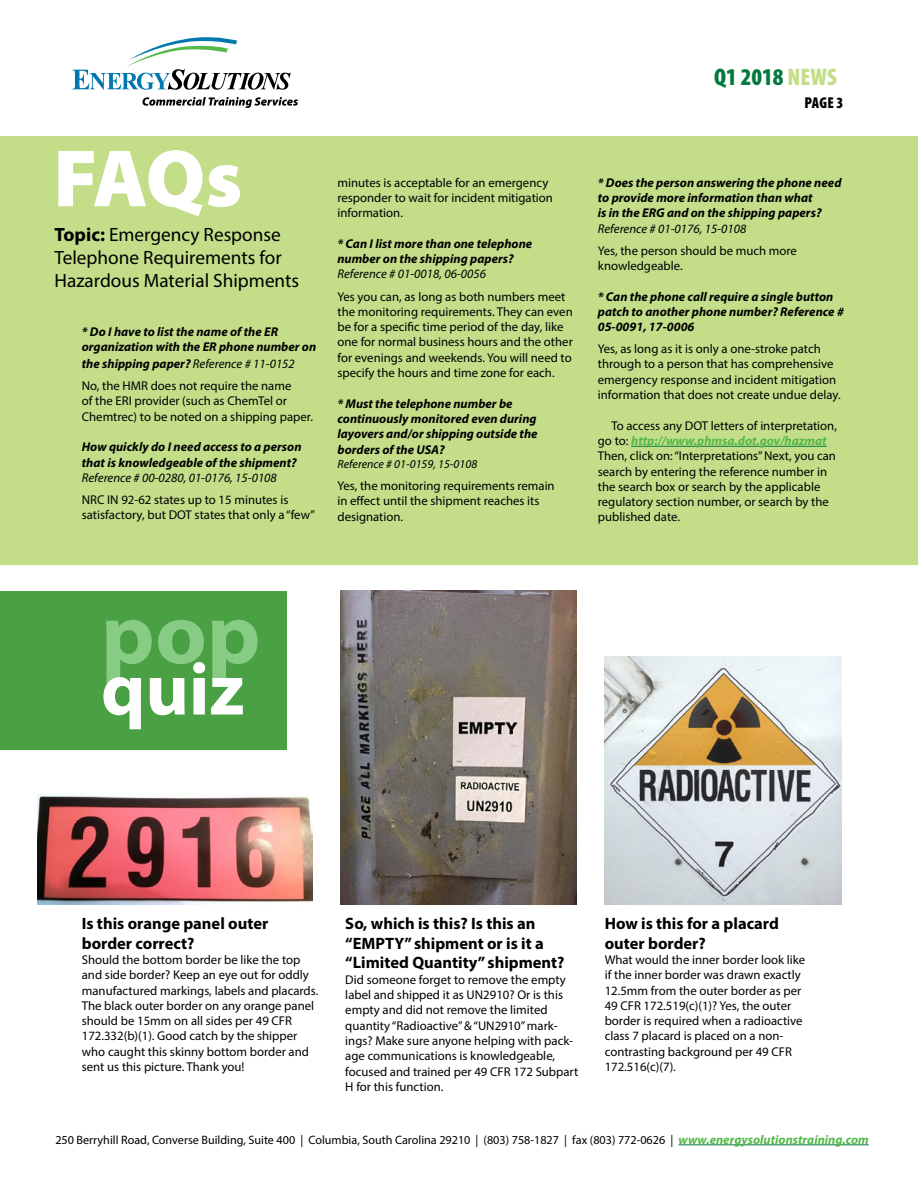
<style>
.page{position:relative;width:918px;height:1188px;background:#fff}
.page>*{position:absolute;margin:0;border:0;box-sizing:border-box;transform-origin:0 0}
.t1{font:900 condensed 24.15px "Myriad Pro";color:#03793e}
.bodyText{font:19.2px/23.1px "Myriad Pro";color:#000}
.bodyText-2{font:700 16.5px/19.8px "Myriad Pro";color:#000}
.articleTitle1{font:900 condensed 15.75px "Myriad Pro";color:#000}
.bodyText-3{font:12.75px/15.3px "Myriad Pro";color:#000}
.FAQ-question{font:12.75px/15.3px "Myriad Pro";color:#000}
.FAQ-question-2{font:italic 700 12.75px/15.3px "Myriad Pro";color:#000}
.FAQ-question-3{font:italic 12.75px "Myriad Pro";color:#000}
.Table_Paragraph{font:12.15px "Myriad Pro";color:#000}
.FAQ-question-4{font:italic 12px "Myriad Pro";color:#000}
.s1{color:#c3dd89}
.s2{font-weight:700}
.s3{font-weight:400}
.s4{font-weight:700;font-style:italic;color:#54b948}
.s5{font-weight:700;font-style:italic;font-size:12.75px;color:#54b948}
</style>
<div class="page">
<div style="left:0;top:136px;width:918px;height:429px;background:#c3dd89"></div>
<svg style="left:58px;top:150px;width:182px;height:66px"></svg>
<div style="left:0;top:591px;width:286px;height:158px;background:#49a144"></div>
<svg style="left:103px;top:620px;width:155px;height:109px"></svg>
<svg style="left:72px;top:37px;width:219px;height:53px"></svg>
<svg style="left:142px;top:97px;width:156px;height:11px"></svg>
<hr style="left:631px;top:446px;width:196px;height:1px;background:#03793e">
<img style="left:341px;top:591px;width:235px;height:314px">
<img style="left:38px;top:794px;width:274px;height:111px">
<img style="left:605px;top:656px;width:237px;height:249px">
<hr style="left:679px;top:1145px;width:190px;height:1px;background:#03793e">
<p class="t1" style="left:714px;top:63px;width:124px">Q1 2018 <span class="s1">NEWS</span></p>
<p class="articleTitle1" style="left:805px;top:94px;width:40px">PAGE 3</p>
<p class="bodyText" style="left:55px;top:222px;width:246px"><span class="s2">Topic:</span> Emergency Response<br>Telephone Requirements for<br>Hazardous Material Shipments</p>
<p class="FAQ-question-2" style="left:82px;top:323px;width:236px">* Do I have to list the name of the ER organization with the ER phone number on</p>
<p class="FAQ-question-2" style="left:82px;top:356px;width:215px">the shipping paper? <span class="s3">Reference # 11-0152</span></p>
<p class="FAQ-question" style="left:82px;top:378px;width:233px">No, the HMR does not require the name<br>of the ERI provider (such as ChemTel or<br>Chemtrec) to be noted on a shipping paper.</p>
<p class="FAQ-question-2" style="left:82px;top:439px;width:221px">How quickly do I need access to a person that is knowledgeable of the shipment?</p>
<p class="FAQ-question-3" style="left:82px;top:470px;width:197px">Reference # 00-0280, 01-0176, 15-0108</p>
<p class="FAQ-question" style="left:82px;top:492px;width:235px">NRC IN 92-62 states up to 15 minutes is satisfactory, but DOT states that only a “few”</p>
<p class="FAQ-question" style="left:338px;top:175px;width:217px">minutes is acceptable for an emergency responder to wait for incident mitigation information.</p>
<p class="FAQ-question-2" style="left:338px;top:236px;width:196px">* Can I list more than one telephone number on the shipping papers?<br><span class="s3">Reference # 01-0018, 06-0056</span></p>
<p class="FAQ-question" style="left:338px;top:288px;width:237px">Yes you can, as long as both numbers meet the monitoring requirements. They can even be for a specific time period of the day, like one for normal business hours and the other for evenings and weekends. You will need to specify the hours and time zone for each.</p>
<p class="FAQ-question-2" style="left:338px;top:395px;width:202px">* Must the telephone number be continuously monitored even during layovers and/or shipping outside the borders of the USA?</p>
<p class="FAQ-question-4" style="left:338px;top:456px;width:141px">Reference # 01-0159, 15-0108</p>
<p class="FAQ-question" style="left:338px;top:478px;width:219px">Yes, the monitoring requirements remain in effect until the shipment reaches its designation.</p>
<p class="FAQ-question-2" style="left:598px;top:174px;width:245px">* Does the person answering the phone need to provide more information than what<br>is in the ERG and on the shipping papers?<br><span class="s3">Reference # 01-0176, 15-0108</span></p>
<p class="FAQ-question" style="left:598px;top:243px;width:201px">Yes, the person should be much more knowledgeable.</p>
<p class="FAQ-question-2" style="left:598px;top:288px;width:248px">* Can the phone call require a single button patch to another phone number? Reference #<br>05-0091, 17-0006</p>
<p class="FAQ-question" style="left:598px;top:341px;width:244px">Yes, as long as it is only a one-stroke patch through to a person that has comprehensive emergency response and incident mitigation information that does not create undue delay.</p>
<p class="bodyText-3" style="left:598px;top:418px;width:241px;text-indent:14px">To access any DOT letters of interpretation, go to: <span class="s4">http://www.phmsa.dot.gov/hazmat </span>Then, click on: “Interpretations” Next, you can search by entering the reference number in the search box or search by the applicable regulatory section number, or search by the published date.</p>
<p class="bodyText-2" style="left:82px;top:913px;width:188px">Is this orange panel outer border correct?</p>
<p class="bodyText-3" style="left:82px;top:952px;width:238px">Should the bottom border be like the top and side border? Keep an eye out for oddly manufactured markings, labels and placards.<br>The black outer border on any orange panel should be 15mm on all sides per 49 CFR 172.332(b)(1). Good catch by the shipper who caught this skinny bottom border and sent us this picture. Thank you!</p>
<p class="bodyText-2" style="left:345px;top:913px;width:221px">So, which is this? Is this an “EMPTY” shipment or is it a “Limited Quantity” shipment?</p>
<p class="bodyText-3" style="left:345px;top:972px;width:235px">Did someone forget to remove the empty label and shipped it as UN2910? Or is this empty and did not remove the limited quantity “Radioactive” &amp; “UN2910” mark&shy;ings? Make sure anyone helping with pack&shy;age communications is knowledgeable, focused and trained per 49 CFR 172 Subpart H for this function.</p>
<p class="bodyText-2" style="left:605px;top:913px;width:176px">How is this for a placard outer border?</p>
<p class="bodyText-3" style="left:605px;top:952px;width:202px">What would the inner border look like if the inner border was drawn exactly 12.5mm from the outer border as per 49 CFR 172.519(c)(1)? Yes, the outer border is required when a radioactive class 7 placard is placed on a non&shy;contrasting background per 49 CFR 172.516(c)(7).</p>
<p class="Table_Paragraph" style="left:55px;top:1132px;width:815px">250 Berryhill Road, Converse Building, Suite 400 | Columbia, South Carolina 29210 | (803) 758-1827 | fax (803) 772-0626 | <span class="s5">www.energysolutionstraining.com</span></p>
</div>
